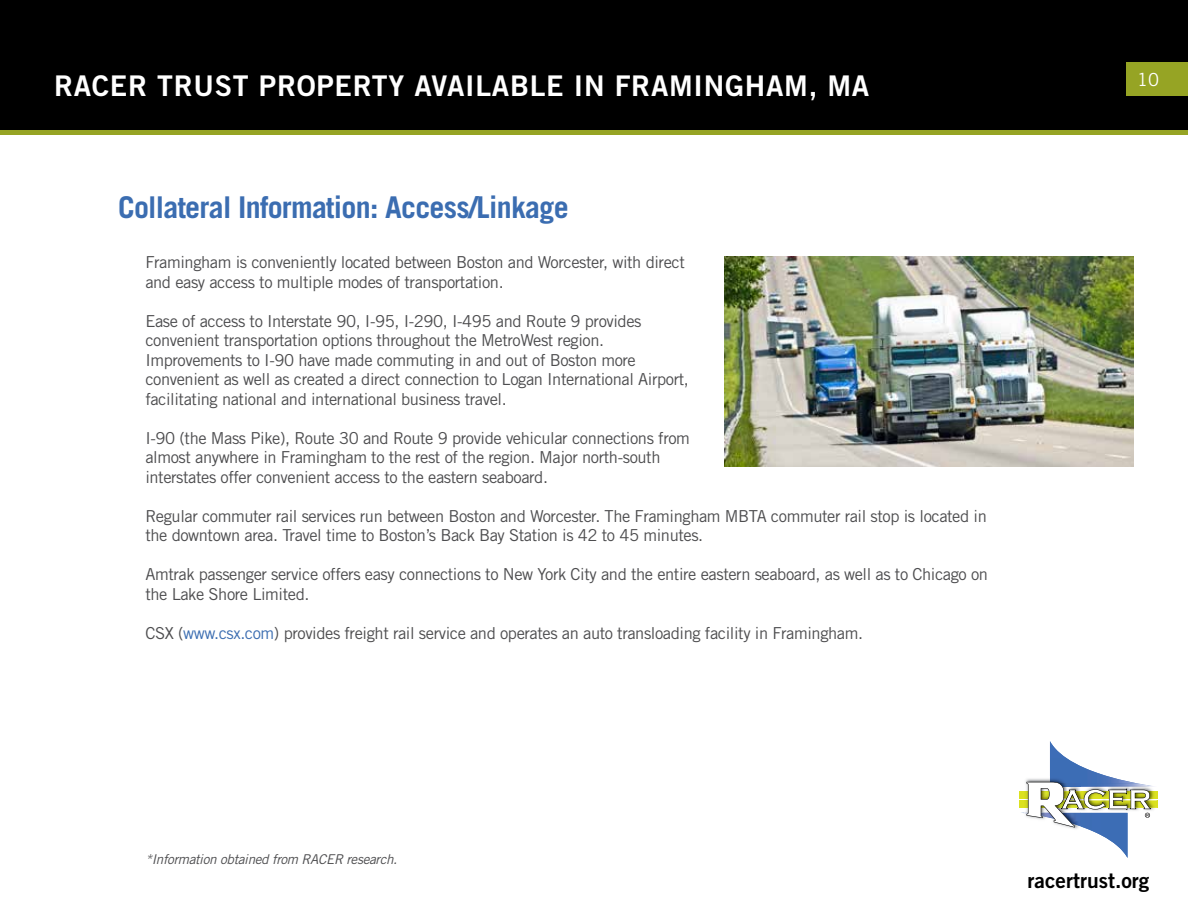
<style>
.page{position:relative;width:1188px;height:918px;background:#fff}
.page>*{position:absolute;margin:0;border:0;box-sizing:border-box;transform-origin:0 0}
.t1{font:700 30px "Trade Gothic LT Std";letter-spacing:-.025em;color:#3b6db1}
.t2{font:28.5px "Trade Gothic LT Std Bd 2";letter-spacing:.025em;color:#fff}
.t3{font:21px "Trade Gothic LT Std Bd 2";color:#000}
.t4{font:18px "Trade Gothic LT Std";color:#fff}
.t5{font:16.5px/19.5px "Trade Gothic LT Std";letter-spacing:-.025em;color:#4d4d4f}
.t6{font:italic 13.5px "Trade Gothic LT Std";letter-spacing:-.025em;color:#4d4d4f}
.s1{color:#3b6db1}
</style>
<div class="page">
<div style="left:1px;top:1px;width:1186px;height:131px;background:#000"></div>
<div style="left:0;top:0;width:1188px;height:133px;border:2px solid #000"></div>
<div style="left:1126px;top:62px;width:62px;height:34px;background:#96a424"></div>
<div style="left:0;top:130px;width:1188px;height:5px;background:#96a424"></div>
<div style="left:1019px;top:791px;width:139px;height:7px;background:#dbe120"></div>
<div style="left:1019px;top:801px;width:139px;height:7px;background:#dbe120"></div>
<svg style="left:1021px;top:741px;width:137px;height:117px"></svg>
<img style="left:725px;top:256px;width:409px;height:211px">
<h2 class="t2" style="left:54px;top:68px;width:817px">RACER TRUST PROPERTY AVAILABLE IN FRAMINGHAM, MA</h2>
<h1 class="t1" style="left:118px;top:189px;width:452px">Collateral Information: Access/Linkage</h1>
<p class="t5" style="left:145px;top:253px;width:541px">Framingham is conveniently located between Boston and Worcester, with direct and easy access to multiple modes of transportation.</p>
<p class="t5" style="left:145px;top:311px;width:545px">Ease of access to Interstate 90, I-95, I-290, I-495 and Route 9 provides convenient transportation options throughout the MetroWest region.<br>Improvements to I-90 have made commuting in and out of Boston more convenient as well as created a direct connection to Logan International Airport, facilitating national and international business travel.</p>
<p class="t5" style="left:145px;top:428px;width:546px">I-90 (the Mass Pike), Route 30 and Route 9 provide vehicular connections from almost anywhere in Framingham to the rest of the region. Major north-south interstates offer convenient access to the eastern seaboard.</p>
<p class="t5" style="left:145px;top:506px;width:843px">Regular commuter rail services run between Boston and Worcester. The Framingham MBTA commuter rail stop is located in the downtown area. Travel time to Boston’s Back Bay Station is 42 to 45 minutes.</p>
<p class="t5" style="left:145px;top:565px;width:844px">Amtrak passenger service offers easy connections to New York City and the entire eastern seaboard, as well as to Chicago on the Lake Shore Limited.</p>
<p class="t5" style="left:145px;top:623px;width:719px">CSX (<span class="s1">www.csx.com</span>) provides freight rail service and operates an auto transloading facility in Framingham.</p>
<p class="t4" style="left:1137px;top:68px;width:23px">10</p>
<p class="t6" style="left:145px;top:851px;width:253px">*Information obtained from RACER research.</p>
<p class="t3" style="left:1028px;top:867px;width:123px">racertrust.org</p>
</div>
